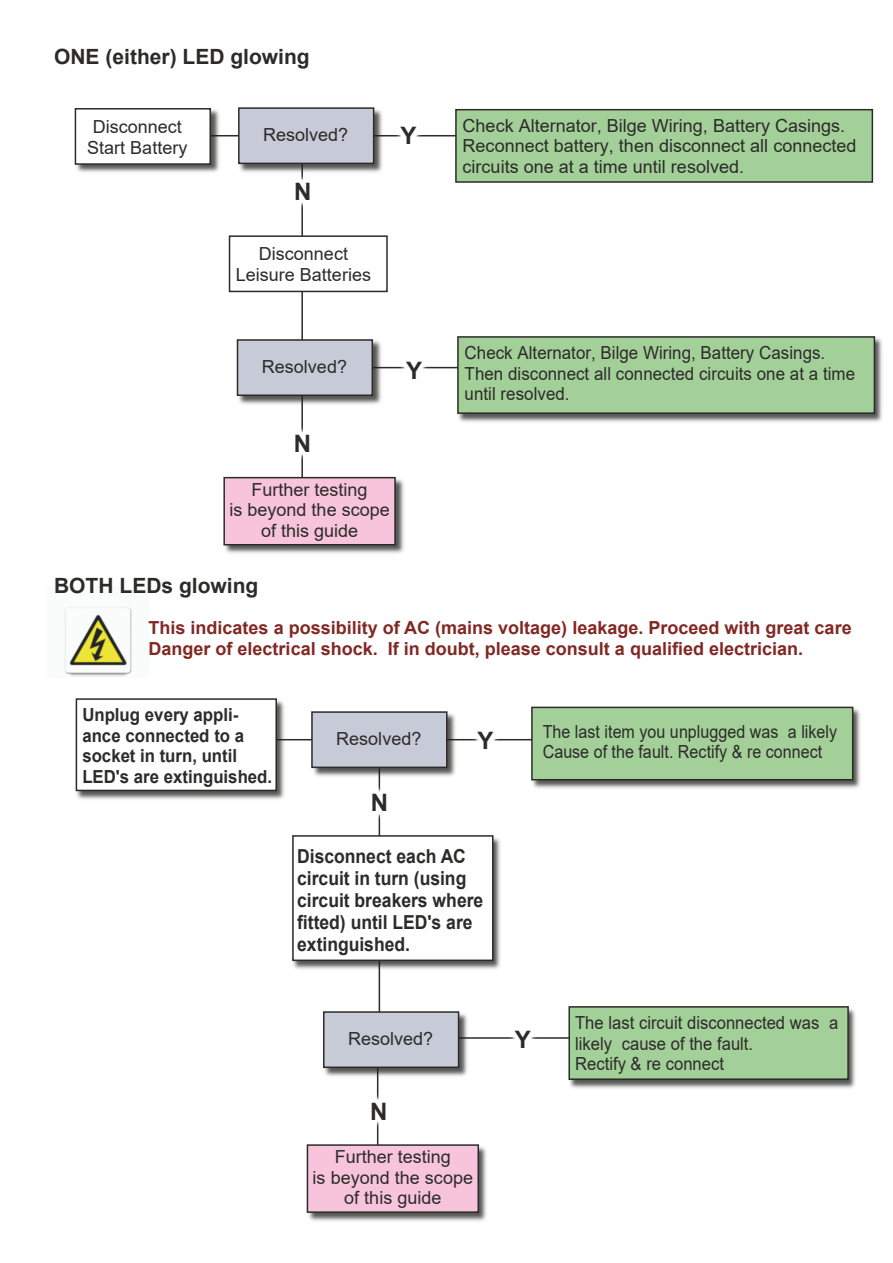
<style>
.page{position:relative;width:893px;height:1263px;background:#fff}
.page>*{position:absolute;margin:0;border:0;box-sizing:border-box;transform-origin:0 0}
.t1{font:700 24px "Arial";color:#2c2b2a}
.t2{font:700 21px "Arial";color:#2c2b2a}
.t3{font:700 19.35px/22px "Arial";color:#2c2b2a;scale:.91 1}
.t4{font:18px/20.7px "Arial";color:#2c2b2a;text-align:center}
.t5{font:700 18px/20.7px "Arial";color:#812824}
.t6{font:18px/20.7px "Arial";color:#2c2b2a;scale:.94 1}
.t7{font:700 18px/20.7px "Arial";color:#2c2b2a;scale:.93 1}
.t8{font:18px/20.7px "Arial";color:#2c2b2a;scale:.92 1}
.t9{font:18px/20.7px "Arial";color:#2c2b2a;scale:.89 1}
</style>
<div class="page">
<hr style="left:448px;top:1037px;width:127px;height:2px;background:#2c2b2a">
<hr style="left:379px;top:755px;width:1px;height:279px;background:#2c2b2a">
<hr style="left:236px;top:739px;width:349px;height:1px;background:#2c2b2a">
<hr style="left:301px;top:283px;width:2px;height:209px;background:#2c2b2a">
<hr style="left:355px;top:367px;width:148px;height:1px;background:#2c2b2a">
<hr style="left:301px;top:128px;width:2px;height:109px;background:#2c2b2a">
<hr style="left:139px;top:135px;width:353px;height:1px;background:#2c2b2a">
<img style="left:74px;top:108px;width:147px;height:65px">
<div style="left:75px;top:108px;width:136px;height:57px;background:#fefefe;border:2px solid #2c2b2a"></div>
<img style="left:237px;top:107px;width:147px;height:66px">
<div style="left:238px;top:107px;width:136px;height:57px;background:#c7cad7;border:2px solid #2c2b2a"></div>
<div style="left:455px;top:109px;width:418px;height:74px;background:#a3cf98;border:2px solid #2c2b2a"></div>
<img style="left:390px;top:135px;width:43px;height:2px">
<img style="left:284px;top:166px;width:44px;height:50px">
<div style="left:229px;top:235px;width:159px;height:57px;background:#fefefe;border:2px solid #2c2b2a"></div>
<img style="left:236px;top:338px;width:147px;height:68px">
<div style="left:237px;top:339px;width:136px;height:57px;background:#c7cad7;border:2px solid #2c2b2a"></div>
<img style="left:395px;top:336px;width:487px;height:86px">
<div style="left:457px;top:336px;width:418px;height:78px;background:#a3cf98;border:2px solid #2c2b2a"></div>
<img style="left:223px;top:418px;width:183px;height:136px">
<div style="left:223px;top:477px;width:173px;height:68px;background:#f7c4dc;border:2px solid #2c2b2a"></div>
<img style="left:75px;top:698px;width:211px;height:102px">
<div style="left:76px;top:698px;width:201px;height:93px;background:#fefefe;border:2px solid #2c2b2a"></div>
<svg style="left:311px;top:711px;width:136px;height:3px"></svg>
<img style="left:529px;top:706px;width:332px;height:83px">
<div style="left:531px;top:707px;width:322px;height:73px;background:#a3cf98;border:2px solid #2c2b2a"></div>
<img style="left:289px;top:714px;width:221px;height:257px">
<div style="left:292px;top:835px;width:201px;height:126px;background:#fefefe;border:2px solid #2c2b2a"></div>
<img style="left:361px;top:777px;width:43px;height:50px">
<svg style="left:323px;top:1011px;width:136px;height:3px"></svg>
<img style="left:566px;top:1008px;width:290px;height:81px">
<div style="left:568px;top:1006px;width:281px;height:74px;background:#a3cf98;border:2px solid #2c2b2a"></div>
<img style="left:306px;top:1014px;width:242px;height:207px">
<div style="left:307px;top:1144px;width:172px;height:69px;background:#f7c4dc;border:2px solid #2c2b2a"></div>
<img style="left:64px;top:607px;width:68px;height:70px">
<p class="t2" style="left:54px;top:49px;width:257px">ONE (either) LED glowing</p>
<p class="t4" style="left:87px;top:118px;width:102px">Disconnect<br>Start Battery</p>
<p class="t4" style="left:263px;top:126px;width:87px">Resolved?</p>
<p class="t4" style="left:463px;top:117px;width:395px;text-align:left">Check Alternator, Bilge Wiring, Battery Casings.<br>Reconnect battery, then disconnect all connected circuits one at a time until resolved.</p>
<h1 class="t1" style="left:401px;top:126px;width:18px">Y</h1>
<h1 class="t1" style="left:294px;top:183px;width:19px">N</h1>
<p class="t4" style="left:236px;top:245px;width:137px">Disconnect<br>Leisure Batteries</p>
<p class="t4" style="left:262px;top:358px;width:87px">Resolved?</p>
<h1 class="t1" style="left:406px;top:362px;width:18px">Y</h1>
<h1 class="t1" style="left:294px;top:435px;width:19px">N</h1>
<p class="t4" style="left:229px;top:481px;width:162px">Further testing<br>is beyond the scope of this guide</p>
<p class="t2" style="left:54px;top:577px;width:206px">BOTH LEDs glowing</p>
<p class="t6" style="left:465px;top:344px;width:417px">Check Alternator, Bilge Wiring, Battery Casings.<br>Then disconnect all connected circuits one at a time until resolved.</p>
<p class="t5" style="left:149px;top:619px;width:705px">This indicates a possibility of AC (mains voltage) leakage. Proceed with great care<br>Danger of electrical shock. If in doubt, please consult a qualified electrician.</p>
<p class="t7" style="left:82px;top:706px;width:206px">Unplug every appli&shy;ance connected to a socket in turn, until<br>LED's are extinguished.</p>
<p class="t4" style="left:336px;top:730px;width:87px">Resolved?</p>
<h1 class="t1" style="left:477px;top:731px;width:18px">Y</h1>
<p class="t9" style="left:543px;top:723px;width:332px">The last item you unplugged was a likely<br>Cause of the fault. Rectify &amp; re connect</p>
<h1 class="t1" style="left:371px;top:794px;width:19px">N</h1>
<p class="t3" style="left:297px;top:847px;width:206px">Disconnect each AC circuit in turn (using circuit breakers where fitted) until LED's are extinguished.</p>
<p class="t4" style="left:348px;top:1030px;width:87px">Resolved?</p>
<h1 class="t1" style="left:370px;top:1102px;width:19px">N</h1>
<p class="t4" style="left:313px;top:1148px;width:162px">Further testing<br>is beyond the scope of this guide</p>
<h1 class="t1" style="left:515px;top:1031px;width:18px">Y</h1>
<p class="t8" style="left:575px;top:1014px;width:287px">The last circuit disconnected was a likely cause of the fault.<br>Rectify &amp; re connect</p>
</div>
